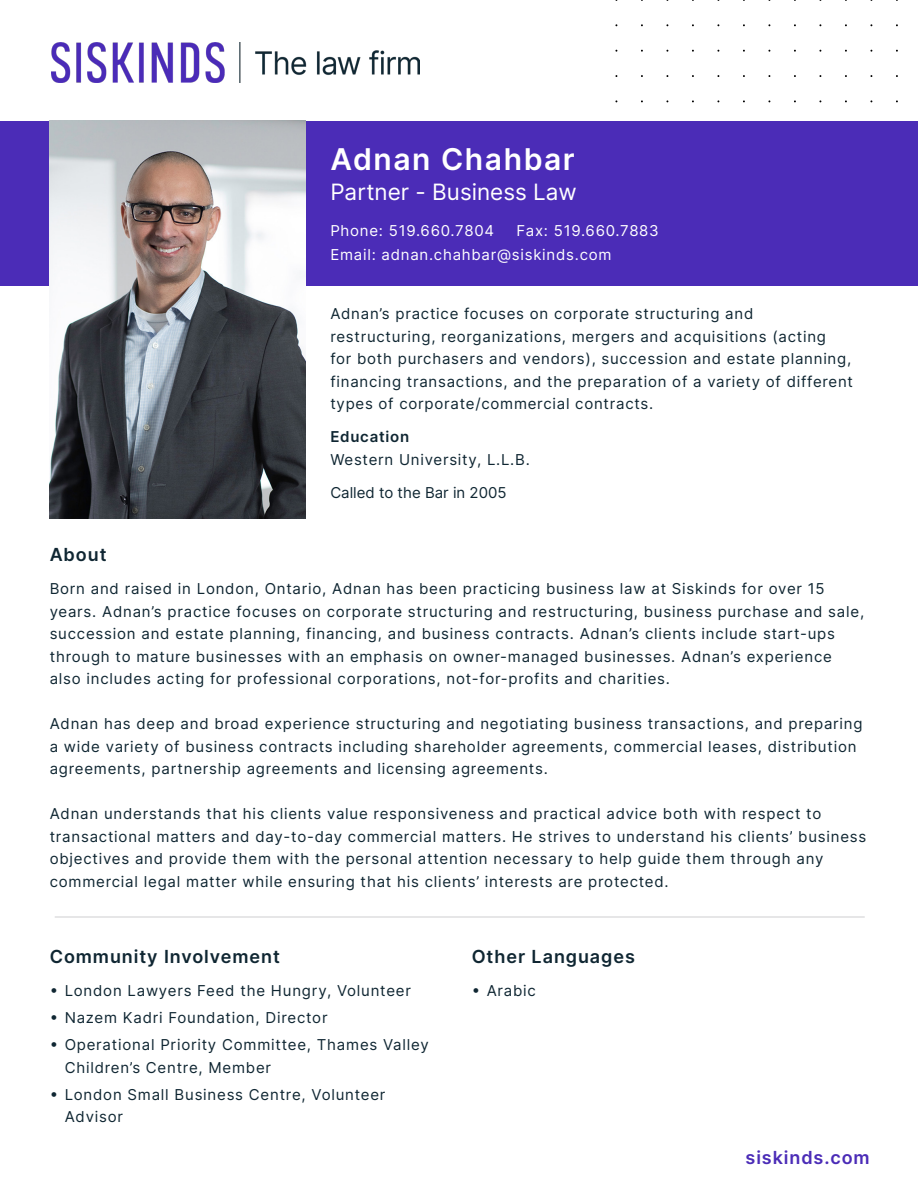
<style>
.page{position:relative;width:918px;height:1188px;background:#fff}
.page>*{position:absolute;margin:0;border:0;box-sizing:border-box;transform-origin:0 0}
.t1{font:600 30px "Inter";letter-spacing:.05em;color:#fff}
.t2{font:22.5px "Inter";color:#fff}
.Main_copy{font:600 18px "Inter";letter-spacing:.05em;color:#0f2632}
.t3{font:600 18px "Inter";letter-spacing:.05em;color:#4b2cb7}
.Main_copy-2{font:15px/22.5px "Inter";letter-spacing:.05em;color:#0f2632}
.Contact_Info{font:15px "Inter";letter-spacing:.05em;color:#fff}
.Called_to_Bar{font:15px "Inter";color:#0f2632}
.s1{font-weight:600}
</style>
<div class="page">
<div style="left:0;top:121px;width:918px;height:164px;background:#4b2cb7"></div>
<img style="left:51px;top:43px;width:369px;height:39px">
<img style="left:50px;top:121px;width:256px;height:398px">
<hr style="left:55px;top:916px;width:810px;height:2px;background:#d4d4d5">
<p class="t1" style="left:330px;top:137px;width:246px">Adnan Chahbar</p>
<p class="t2" style="left:330px;top:175px;width:248px">Partner - Business Law</p>
<p class="Contact_Info" style="left:330px;top:219px;width:165px">Phone: 519.660.7804</p>
<p class="Contact_Info" style="left:516px;top:219px;width:144px">Fax: 519.660.7883</p>
<p class="Contact_Info" style="left:330px;top:243px;width:283px">Email: adnan.chahbar@siskinds.com</p>
<p class="Main_copy-2" style="left:330px;top:302px;width:524px">Adnan’s practice focuses on corporate structuring and restructuring, reorganizations, mergers and acquisitions (acting<br>for both purchasers and vendors), succession and estate planning, financing transactions, and the preparation of a variety of different types of corporate/commercial contracts.</p>
<p class="Main_copy-2" style="left:330px;top:425px;width:201px"><span class="s1">Education<br></span>Western University, L.L.B.</p>
<p class="Called_to_Bar" style="left:330px;top:481px;width:178px">Called to the Bar in 2005</p>
<p class="Main_copy" style="left:50px;top:541px;width:58px">About</p>
<p class="Main_copy-2" style="left:50px;top:577px;width:816px">Born and raised in London, Ontario, Adnan has been practicing business law at Siskinds for over 15 years. Adnan’s practice focuses on corporate structuring and restructuring, business purchase and sale, succession and estate planning, financing, and business contracts. Adnan’s clients include start-ups through to mature businesses with an emphasis on owner-managed businesses. Adnan’s experience also includes acting for professional corporations, not-for-profits and charities.</p>
<p class="Main_copy-2" style="left:50px;top:712px;width:814px">Adnan has deep and broad experience structuring and negotiating business transactions, and preparing a wide variety of business contracts including shareholder agreements, commercial leases, distribution agreements, partnership agreements and licensing agreements.</p>
<p class="Main_copy-2" style="left:50px;top:802px;width:818px">Adnan understands that his clients value responsiveness and practical advice both with respect to transactional matters and day-to-day commercial matters. He strives to understand his clients’ business objectives and provide them with the personal attention necessary to help guide them through any commercial legal matter while ensuring that his clients’ interests are protected.</p>
<p class="Main_copy" style="left:50px;top:944px;width:232px">Community Involvement</p>
<p class="Main_copy-2" style="left:50px;top:979px;width:363px">• London Lawyers Feed the Hungry, Volunteer</p>
<p class="Main_copy-2" style="left:50px;top:1006px;width:279px">• Nazem Kadri Foundation, Director</p>
<p class="Main_copy-2" style="left:65px;top:1033px;width:366px;text-indent:-15px">• Operational Priority Committee, Thames Valley<br>Children’s Centre, Member</p>
<p class="Main_copy-2" style="left:65px;top:1083px;width:322px;text-indent:-15px">• London Small Business Centre, Volunteer<br>Advisor</p>
<p class="Main_copy" style="left:472px;top:944px;width:165px">Other Languages</p>
<p class="Main_copy-2" style="left:472px;top:979px;width:66px">• Arabic</p>
<p class="t3" style="left:746px;top:1144px;width:126px">siskinds.com</p>
</div>
